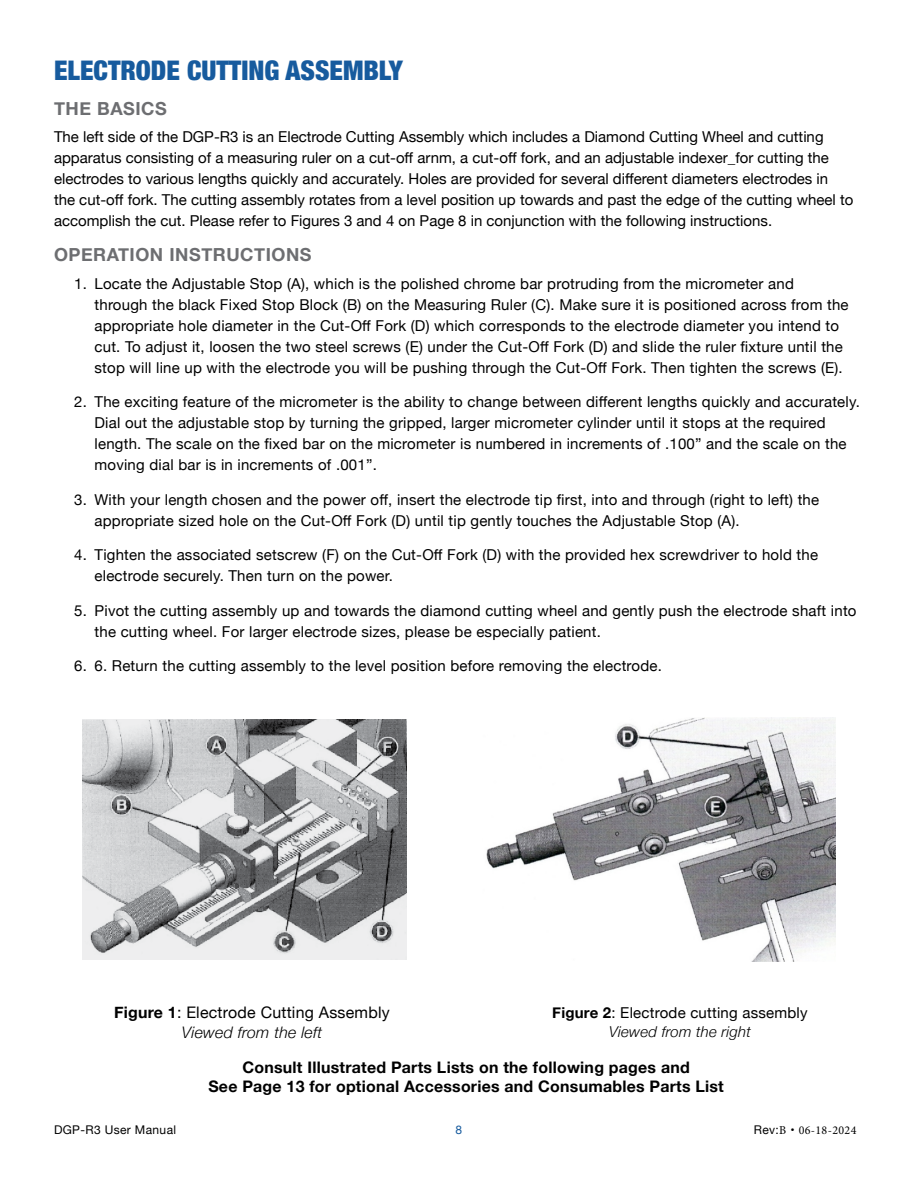
<style>
.page{position:relative;width:918px;height:1188px;background:#fff}
.page>*{position:absolute;margin:0;border:0;box-sizing:border-box;transform-origin:0 0}
.t1{font:900 condensed 27px "Helvetica Neue";color:#175b9e}
.t2{font:700 18px "Helvetica Neue";letter-spacing:.03em;color:#6d6e71}
.t3{font:700 15.9px/19px "Helvetica Neue";letter-spacing:.015em;color:#000;text-align:center}
.t4{font:15.9px/19px "Helvetica Neue";letter-spacing:.015em;color:#000;text-align:center}
.t5{font:15px/21px "Helvetica Neue";letter-spacing:.015em;color:#000}
.t6{font:12px "Helvetica Neue";letter-spacing:.03em;color:#000}
.t7{font:12px "Minion Pro";letter-spacing:.03em;color:#000}
.t8{font:12px "Helvetica Neue";color:#175b9e}
.s1{font-weight:700}
.s2{font-weight:300;font-style:italic}
.s3{font-family:"Helvetica Neue"}
</style>
<div class="page">
<img style="left:83px;top:719px;width:324px;height:241px">
<img style="left:486px;top:718px;width:349px;height:243px">
<h1 class="t1" style="left:54px;top:48px;width:351px">ELECTRODE CUTTING ASSEMBLY</h1>
<p class="t2" style="left:54px;top:94px;width:114px">THE BASICS</p>
<p class="t5" style="left:54px;top:128px;width:801px">The left side of the DGP-R3 is an Electrode Cutting Assembly which includes a Diamond Cutting Wheel and cutting apparatus consisting of a measuring ruler on a cut-off arnm, a cut-off fork, and an adjustable indexer_for cutting the electrodes to various lengths quickly and accurately. Holes are provided for several different diameters electrodes in<br>the cut-off fork. The cutting assembly rotates from a level position up towards and past the edge of the cutting wheel to accomplish the cut. Please refer to Figures 3 and 4 on Page 8 in conjunction with the following instructions.</p>
<p class="t2" style="left:54px;top:240px;width:259px">OPERATION INSTRUCTIONS</p>
<p class="t5" style="left:94px;top:274px;width:756px;text-indent:-20px">1. Locate the Adjustable Stop (A), which is the polished chrome bar protruding from the micrometer and through the black Fixed Stop Block (B) on the Measuring Ruler (C). Make sure it is positioned across from the appropriate hole diameter in the Cut-Off Fork (D) which corresponds to the electrode diameter you intend to cut. To adjust it, loosen the two steel screws (E) under the Cut-Off Fork (D) and slide the ruler fixture until the stop will line up with the electrode you will be pushing through the Cut-Off Fork. Then tighten the screws (E).</p>
<p class="t5" style="left:94px;top:392px;width:767px;text-indent:-20px">2. The exciting feature of the micrometer is the ability to change between different lengths quickly and accurately.<br>Dial out the adjustable stop by turning the gripped, larger micrometer cylinder until it stops at the required length. The scale on the fixed bar on the micrometer is numbered in increments of .100” and the scale on the moving dial bar is in increments of .001”.</p>
<p class="t5" style="left:94px;top:490px;width:726px;text-indent:-20px">3. With your length chosen and the power off, insert the electrode tip first, into and through (right to left) the appropriate sized hole on the Cut-Off Fork (D) until tip gently touches the Adjustable Stop (A).</p>
<p class="t5" style="left:94px;top:545px;width:725px;text-indent:-20px">4. Tighten the associated setscrew (F) on the Cut-Off Fork (D) with the provided hex screwdriver to hold the electrode securely. Then turn on the power.</p>
<p class="t5" style="left:94px;top:601px;width:764px;text-indent:-20px">5. Pivot the cutting assembly up and towards the diamond cutting wheel and gently push the electrode shaft into the cutting wheel. For larger electrode sizes, please be especially patient.</p>
<p class="t5" style="left:74px;top:656px;width:589px">6. 6. Return the cutting assembly to the level position before removing the electrode.</p>
<p class="t4" style="left:114px;top:1004px;width:277px"><span class="s1">Figure 1</span>: Electrode Cutting Assembly<br><span class="s2">Viewed from the left</span></p>
<p class="t3" style="left:208px;top:1058px;width:517px">Consult Illustrated Parts Lists on the following pages and<br>See Page 13 for optional Accessories and Consumables Parts List</p>
<p class="t5" style="left:552px;top:1003px;width:257px;line-height:19.5px;text-align:center"><span class="s1">Figure 2</span>: Electrode cutting assembly<br><span class="s2">Viewed from the right</span></p>
<p class="t6" style="left:54px;top:1121px;width:124px">DGP-R3 User Manual</p>
<p class="t8" style="left:456px;top:1121px;width:8px">8</p>
<p class="t7" style="left:754px;top:1122px;width:104px"><span class="s3">Rev:</span>B <span class="s3">•</span> 06-18-2024</p>
</div>
